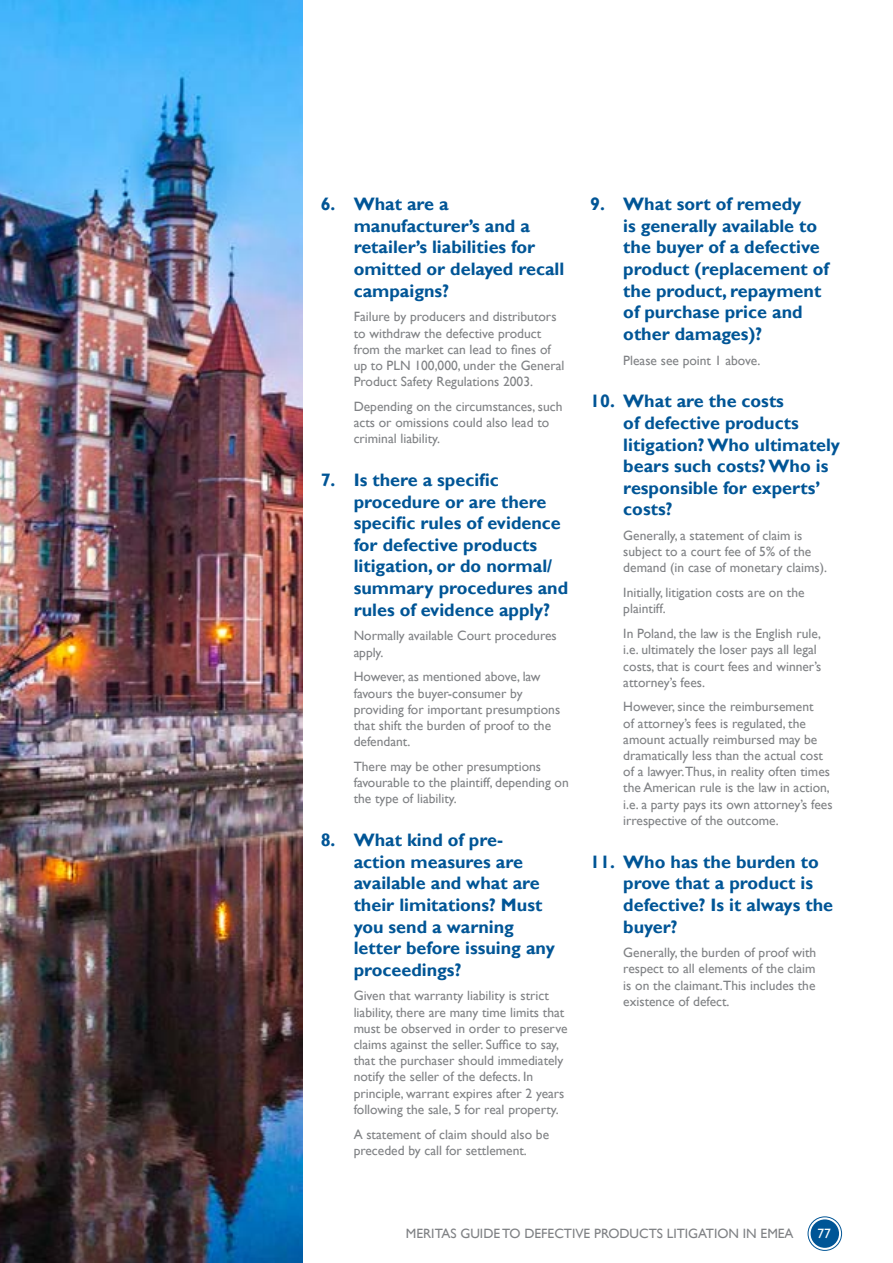
<style>
.page{position:relative;width:893px;height:1263px;background:#fff}
.page>*{position:absolute;margin:0;border:0;box-sizing:border-box;transform-origin:0 0}
.t1{font:700 18px/21.6px "Gill Sans";color:#005596}
.t2{font:13.5px/16.2px "Gill Sans";color:#808285}
.t3{font:13.5px "Gill Sans";color:#808285}
.t4{font:13.5px "Gill Sans";color:#fff}
</style>
<div class="page">
<div style="left:808px;top:1216px;width:34px;height:35px;border:1px solid #005596;border-radius:50%"></div>
<div style="left:811px;top:1219px;width:28px;height:29px;background:#005596;border-radius:50%"></div>
<img style="left:0;top:0;width:303px;height:1263px">
<h1 class="t1" style="left:354px;top:194px;width:212px;text-indent:-33px">6. What are a manufacturer’s and a retailer’s liabilities for omitted or delayed recall campaigns?</h1>
<p class="t2" style="left:354px;top:309px;width:212px">Failure by producers and distributors to withdraw the defective product from the market can lead to fines of up to PLN 100,000, under the General Product Safety Regulations 2003.</p>
<p class="t2" style="left:354px;top:398px;width:210px">Depending on the circumstances, such acts or omissions could also lead to criminal liability.</p>
<h1 class="t1" style="left:354px;top:470px;width:216px;text-indent:-33px">7. Is there a specific procedure or are there specific rules of evidence for defective products litigation, or do normal/ summary procedures and rules of evidence apply?</h1>
<p class="t2" style="left:354px;top:628px;width:205px">Normally available Court procedures apply.</p>
<p class="t2" style="left:354px;top:669px;width:208px">However, as mentioned above, law favours the buyer-consumer by providing for important presumptions that shift the burden of proof to the defendant.</p>
<p class="t2" style="left:354px;top:758px;width:217px">There may be other presumptions favourable to the plaintiff, depending on the type of liability.</p>
<h1 class="t1" style="left:354px;top:830px;width:203px;text-indent:-33px">8. What kind of pre&shy;action measures are available and what are their limitations? Must you send a warning letter before issuing any proceedings?</h1>
<p class="t2" style="left:354px;top:988px;width:215px">Given that warranty liability is strict liability, there are many time limits that must be observed in order to preserve claims against the seller. Suffice to say, that the purchaser should immediately notify the seller of the defects. In principle, warrant expires after 2 years following the sale, 5 for real property.</p>
<p class="t2" style="left:354px;top:1126px;width:197px">A statement of claim should also be preceded by call for settlement.</p>
<h1 class="t1" style="left:623px;top:194px;width:207px;text-indent:-33px">9. What sort of remedy<br>is generally available to the buyer of a defective product (replacement of the product, repayment of purchase price and other damages)?</h1>
<p class="t2" style="left:623px;top:352px;width:139px">Please see point 1 above.</p>
<h1 class="t1" style="left:623px;top:391px;width:218px;text-indent:-33px">10. What are the costs<br>of defective products litigation? Who ultimately bears such costs? Who is responsible for experts’ costs?</h1>
<p class="t2" style="left:623px;top:528px;width:205px">Generally, a statement of claim is subject to a court fee of 5% of the demand (in case of monetary claims).</p>
<p class="t2" style="left:623px;top:585px;width:183px">Initially, litigation costs are on the plaintiff.</p>
<p class="t2" style="left:623px;top:626px;width:200px">In Poland, the law is the English rule, i.e. ultimately the loser pays all legal costs, that is court fees and winner’s attorney’s fees.</p>
<p class="t2" style="left:623px;top:699px;width:211px">However, since the reimbursement<br>of attorney’s fees is regulated, the amount actually reimbursed may be dramatically less than the actual cost of a lawyer.Thus, in reality often times the American rule is the law in action, i.e. a party pays its own attorney’s fees irrespective of the outcome.</p>
<h1 class="t1" style="left:623px;top:851px;width:211px;text-indent:-33px">11. Who has the burden to prove that a product is defective? Is it always the buyer?</h1>
<p class="t2" style="left:623px;top:945px;width:194px;text-align:justify">Generally, the burden of proof with respect to all elements of the claim is on the claimant.This includes the existence of defect.</p>
<p class="t3" style="left:406px;top:1226px;width:389px">MERITAS GUIDE TO DEFECTIVE PRODUCTS LITIGATION IN EMEA</p>
<p class="t4" style="left:817px;top:1226px;width:15px">77</p>
</div>
